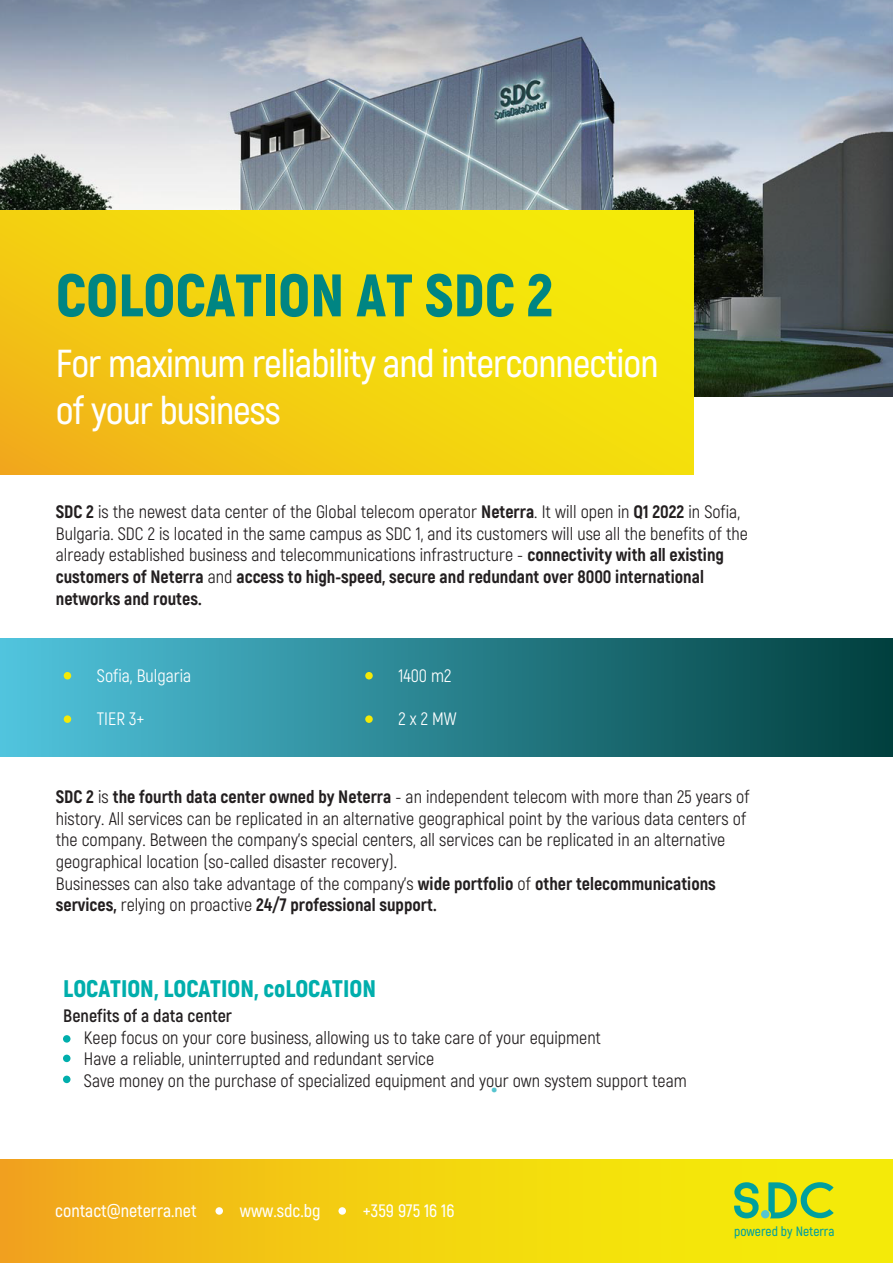
<style>
.page{position:relative;width:893px;height:1263px;background:#fff}
.page>*{position:absolute;margin:0;border:0;box-sizing:border-box;transform-origin:0 0}
.t1{font:900 59.85px "Akrobat";color:#008583}
.t2{font:600 39px/46.8px "Akrobat";letter-spacing:-.025em;color:#fff}
.t3{font:900 24px "Akrobat";color:#00aeac}
.t4{font:900 24px "Akrobat";color:#56c4cf}
.t5{font:18px/21.6px "Akrobat";color:#231f20}
.t6{font:600 18px "Akrobat";color:#fff}
.t7{font:18px "Akrobat";color:#fff}
.t8{font:700 18px "Akrobat";color:#231f20}
.t9{font:600 13.5px "Akrobat";color:#00a09e}
.s1{font-weight:800}
</style>
<div class="page">
<img style="left:0;top:0;width:893px;height:396px">
<svg style="left:0;top:210px;width:693px;height:264px;background:#f3d50f"></svg>
<div style="left:0;top:638px;width:893px;height:118px;background:linear-gradient(to right,#51c4de,#013f3e)"></div>
<div style="left:63px;top:1035px;width:7px;height:8px;background:#00aeac;border-radius:50%"></div>
<div style="left:63px;top:1076px;width:7px;height:7px;background:#00aeac;border-radius:50%"></div>
<div style="left:63px;top:1055px;width:7px;height:7px;background:#00aeac;border-radius:50%"></div>
<div style="left:64px;top:672px;width:7px;height:7px;background:#f4ea07;border-radius:50%"></div>
<div style="left:64px;top:715px;width:7px;height:8px;background:#f4ea07;border-radius:50%"></div>
<div style="left:365px;top:672px;width:8px;height:7px;background:#f4ea07;border-radius:50%"></div>
<div style="left:365px;top:715px;width:8px;height:8px;background:#f4ea07;border-radius:50%"></div>
<div style="left:0;top:1159px;width:893px;height:104px;background:linear-gradient(to right,#f1ab1b,#f5f605)"></div>
<div style="left:215px;top:1207px;width:8px;height:8px;background:#fff;border-radius:50%"></div>
<div style="left:338px;top:1207px;width:8px;height:8px;background:#fff;border-radius:50%"></div>
<svg style="left:734px;top:1182px;width:26px;height:36px"></svg>
<svg style="left:768px;top:1182px;width:66px;height:37px;background:#91cb45"></svg>
<div style="left:761px;top:1210px;width:8px;height:8px;background:#56c5d0;border-radius:50%"></div>
<h1 class="t1" style="left:56px;top:257px;width:499px">COLOCATION AT SDC 2</h1>
<h2 class="t2" style="left:56px;top:340px;width:604px">For maximum reliability and interconnection of your business</h2>
<p class="t5" style="left:56px;top:501px;width:693px"><span class="s1">SDC 2</span> is the newest data center of the Global telecom operator <span class="s1">Neterra</span>. It will open in <span class="s1">Q1 2022</span> in Sofia, Bulgaria. SDC 2 is located in the same campus as SDC 1, and its customers will use all the benefits of the already established business and telecommunications infrastructure - <span class="s1">connectivity with all existing customers of Neterra</span> and <span class="s1">access to high-speed, secure and redundant over 8000 international networks and routes.</span></p>
<p class="t7" style="left:97px;top:665px;width:96px">Sofia, Bulgaria</p>
<p class="t7" style="left:97px;top:708px;width:49px">TIER 3+</p>
<p class="t7" style="left:398px;top:665px;width:54px">1400 m2</p>
<p class="t7" style="left:398px;top:708px;width:60px">2 x 2 MW</p>
<p class="t5" style="left:56px;top:786px;width:695px"><span class="s1">SDC 2</span> is <span class="s1">the fourth data center owned by Neterra</span> - an independent telecom with more than 25 years of history. All services can be replicated in an alternative geographical point by the various data centers of the company. Between the company's special centers, all services can be replicated in an alternative geographical location (so-called disaster recovery).<br>Businesses can also take advantage of the company's <span class="s1">wide portfolio</span> of <span class="s1">other telecommunications services,</span> relying on proactive <span class="s1">24/7 professional support.</span></p>
<h3 class="t3" style="left:63px;top:973px;width:314px">LOCATION, LOCATION, coLOCATION</h3>
<p class="t8" style="left:63px;top:1005px;width:170px">Benefits of a data center</p>
<p class="t5" style="left:84px;top:1027px;width:604px">Keep focus on your core business, allowing us to take care of your equipment<br>Have a reliable, uninterrupted and redundant service<br>Save money on the purchase of specialized equipment and your own system support team</p>
<h3 class="t4" style="left:491px;top:1072px;width:7px">•</h3>
<p class="t6" style="left:55px;top:1200px;width:143px">contact@neterra.net</p>
<p class="t6" style="left:240px;top:1200px;width:82px">www.sdc.bg</p>
<p class="t6" style="left:363px;top:1200px;width:93px">+359 975 16 16</p>
<p class="t9" style="left:734px;top:1222px;width:102px">powered by Neterra</p>
</div>
